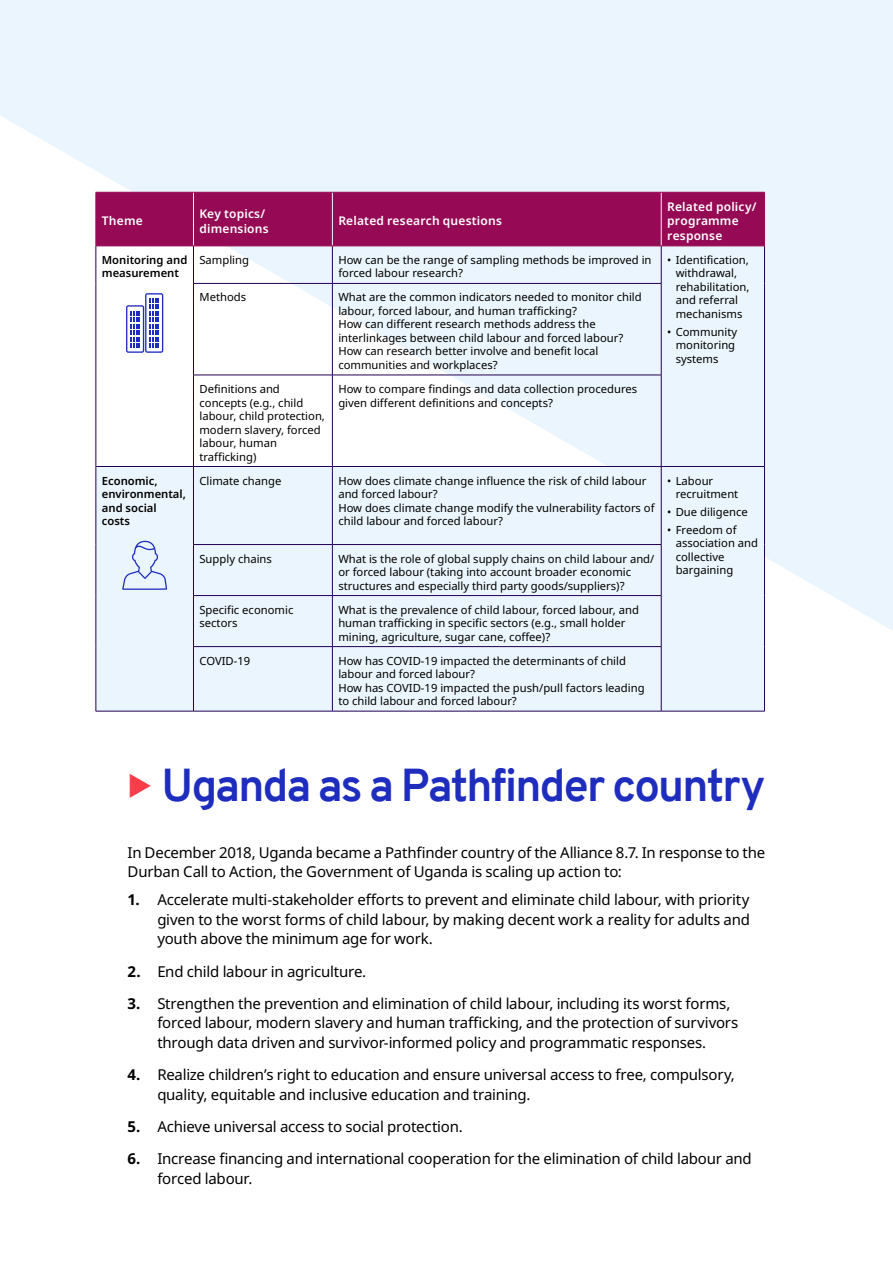
<style>
.page{position:relative;width:893px;height:1263px;background:#fff}
.page>*{position:absolute;margin:0;border:0;box-sizing:border-box;transform-origin:0 0}
.t1{font:700 45px "Overpass";letter-spacing:-.04em;color:#1e2dbe}
.t2{font:15px/19.5px "Noto Sans";letter-spacing:-.015em;color:#000}
.t3{font:600 12px/14.4px "Noto Sans";letter-spacing:.015em;color:#fff}
.t4{font:11.25px/13.5px "Noto Sans";color:#000}
.t5{font:600 11.25px/13.5px "Noto Sans";color:#000}
.s1{font-weight:700}
</style>
<div class="page">
<svg style="left:0;top:0;width:893px;height:631px;fill:#ebf5fd"></svg>
<div style="left:97px;top:193px;width:667px;height:53px;background:#960a55"></div>
<div style="left:97px;top:467px;width:667px;height:244px;background:#ebf5fd"></div>
<hr style="left:96px;top:246px;width:1px;height:37px;background:#230050">
<hr style="left:193px;top:246px;width:1px;height:37px;background:#230050">
<hr style="left:332px;top:246px;width:1px;height:37px;background:#230050">
<hr style="left:661px;top:246px;width:1px;height:37px;background:#230050">
<hr style="left:764px;top:246px;width:1px;height:37px;background:#230050">
<hr style="left:96px;top:283px;width:1px;height:92px;background:#230050">
<hr style="left:193px;top:283px;width:139px;height:1px;background:#230050">
<hr style="left:193px;top:284px;width:1px;height:91px;background:#230050">
<hr style="left:332px;top:283px;width:329px;height:1px;background:#230050">
<hr style="left:332px;top:284px;width:1px;height:91px;background:#230050">
<hr style="left:661px;top:284px;width:1px;height:91px;background:#230050">
<hr style="left:764px;top:283px;width:1px;height:92px;background:#230050">
<hr style="left:96px;top:375px;width:1px;height:91px;background:#230050">
<hr style="left:193px;top:375px;width:139px;height:1px;background:#230050">
<hr style="left:193px;top:375px;width:1px;height:91px;background:#230050">
<hr style="left:332px;top:375px;width:329px;height:1px;background:#230050">
<hr style="left:332px;top:375px;width:1px;height:91px;background:#230050">
<hr style="left:661px;top:375px;width:1px;height:91px;background:#230050">
<hr style="left:764px;top:375px;width:1px;height:91px;background:#230050">
<hr style="left:96px;top:466px;width:97px;height:1px;background:#230050">
<hr style="left:96px;top:467px;width:1px;height:77px;background:#230050">
<hr style="left:193px;top:466px;width:139px;height:1px;background:#230050">
<hr style="left:193px;top:467px;width:1px;height:77px;background:#230050">
<hr style="left:332px;top:466px;width:329px;height:1px;background:#230050">
<hr style="left:332px;top:467px;width:1px;height:77px;background:#230050">
<hr style="left:661px;top:466px;width:104px;height:1px;background:#230050">
<hr style="left:661px;top:467px;width:1px;height:77px;background:#230050">
<hr style="left:764px;top:467px;width:1px;height:77px;background:#230050">
<hr style="left:96px;top:544px;width:1px;height:51px;background:#230050">
<hr style="left:193px;top:544px;width:139px;height:1px;background:#230050">
<hr style="left:193px;top:545px;width:1px;height:50px;background:#230050">
<hr style="left:332px;top:544px;width:329px;height:1px;background:#230050">
<hr style="left:332px;top:545px;width:1px;height:50px;background:#230050">
<hr style="left:661px;top:545px;width:1px;height:50px;background:#230050">
<hr style="left:764px;top:544px;width:1px;height:51px;background:#230050">
<hr style="left:96px;top:595px;width:1px;height:52px;background:#230050">
<hr style="left:193px;top:595px;width:139px;height:1px;background:#230050">
<hr style="left:193px;top:596px;width:1px;height:50px;background:#230050">
<hr style="left:332px;top:595px;width:329px;height:1px;background:#230050">
<hr style="left:332px;top:596px;width:1px;height:50px;background:#230050">
<hr style="left:661px;top:596px;width:1px;height:50px;background:#230050">
<hr style="left:764px;top:595px;width:1px;height:52px;background:#230050">
<hr style="left:96px;top:647px;width:1px;height:64px;background:#230050">
<hr style="left:193px;top:646px;width:139px;height:1px;background:#230050">
<hr style="left:193px;top:647px;width:1px;height:64px;background:#230050">
<hr style="left:332px;top:646px;width:329px;height:1px;background:#230050">
<hr style="left:332px;top:647px;width:1px;height:64px;background:#230050">
<hr style="left:661px;top:647px;width:1px;height:64px;background:#230050">
<hr style="left:764px;top:647px;width:1px;height:64px;background:#230050">
<hr style="left:96px;top:711px;width:97px;height:1px;background:#230050">
<hr style="left:193px;top:711px;width:139px;height:1px;background:#230050">
<hr style="left:332px;top:711px;width:329px;height:1px;background:#230050">
<hr style="left:661px;top:711px;width:104px;height:1px;background:#230050">
<hr style="left:193px;top:192px;width:1px;height:54px;background:#ebf5fd">
<hr style="left:332px;top:192px;width:1px;height:54px;background:#ebf5fd">
<hr style="left:661px;top:192px;width:1px;height:54px;background:#ebf5fd">
<hr style="left:96px;top:192px;width:97px;height:1px;background:#960a55">
<hr style="left:96px;top:192px;width:1px;height:54px;background:#960a55">
<hr style="left:193px;top:192px;width:139px;height:1px;background:#960a55">
<hr style="left:332px;top:192px;width:329px;height:1px;background:#960a55">
<hr style="left:661px;top:192px;width:104px;height:1px;background:#960a55">
<hr style="left:764px;top:192px;width:1px;height:54px;background:#960a55">
<hr style="left:96px;top:246px;width:97px;height:1px;background:#960a55">
<hr style="left:193px;top:246px;width:139px;height:1px;background:#960a55">
<hr style="left:332px;top:246px;width:329px;height:1px;background:#960a55">
<hr style="left:661px;top:246px;width:104px;height:1px;background:#960a55">
<svg style="left:126px;top:293px;width:37px;height:60px"></svg>
<svg style="left:122px;top:541px;width:45px;height:49px;background:#d1dcf5"></svg>
<p class="t3" style="left:102px;top:214px;width:42px">Theme</p>
<p class="t3" style="left:199px;top:207px;width:71px">Key topics/ dimensions</p>
<p class="t3" style="left:338px;top:214px;width:165px">Related research questions</p>
<p class="t3" style="left:667px;top:200px;width:91px">Related policy/ programme response</p>
<p class="t5" style="left:102px;top:253px;width:87px">Monitoring and measurement</p>
<p class="t4" style="left:199px;top:253px;width:51px">Sampling</p>
<p class="t4" style="left:338px;top:253px;width:315px">How can be the range of sampling methods be improved in forced labour research?</p>
<p class="t4" style="left:676px;top:253px;width:75px;text-indent:-9px">• Identification, withdrawal, rehabilitation, and referral mechanisms</p>
<p class="t4" style="left:676px;top:325px;width:63px;text-indent:-9px">• Community monitoring systems</p>
<p class="t4" style="left:199px;top:291px;width:48px">Methods</p>
<p class="t4" style="left:338px;top:291px;width:305px">What are the common indicators needed to monitor child labour, forced labour, and human trafficking?<br>How can different research methods address the interlinkages between child labour and forced labour?<br>How can research better involve and benefit local communities and workplaces?</p>
<p class="t4" style="left:199px;top:382px;width:127px">Definitions and concepts (e.g., child labour, child protection, modern slavery, forced labour, human trafficking)</p>
<p class="t4" style="left:338px;top:382px;width:300px">How to compare findings and data collection procedures given different definitions and concepts?</p>
<p class="t5" style="left:102px;top:474px;width:86px">Economic, environmental, and social costs</p>
<p class="t4" style="left:199px;top:474px;width:83px">Climate change</p>
<p class="t4" style="left:338px;top:474px;width:318px">How does climate change influence the risk of child labour and forced labour?<br>How does climate change modify the vulnerability factors of child labour and forced labour?</p>
<p class="t4" style="left:676px;top:474px;width:64px;text-indent:-9px">• Labour recruitment</p>
<p class="t4" style="left:667px;top:505px;width:82px">• Due diligence</p>
<p class="t4" style="left:676px;top:523px;width:84px;text-indent:-9px">• Freedom of association and collective bargaining</p>
<p class="t4" style="left:199px;top:552px;width:74px">Supply chains</p>
<p class="t4" style="left:338px;top:552px;width:317px">What is the role of global supply chains on child labour and/ or forced labour (taking into account broader economic structures and especially third party goods/suppliers)?</p>
<p class="t4" style="left:199px;top:603px;width:95px">Specific economic sectors</p>
<p class="t4" style="left:338px;top:603px;width:302px">What is the prevalence of child labour, forced labour, and human trafficking in specific sectors (e.g., small holder mining, agriculture, sugar cane, coffee)?</p>
<p class="t4" style="left:199px;top:654px;width:52px">COVID-19</p>
<p class="t4" style="left:338px;top:654px;width:308px">How has COVID-19 impacted the determinants of child labour and forced labour?<br>How has COVID-19 impacted the push/pull factors leading to child labour and forced labour?</p>
<h1 class="t1" style="left:162px;top:753px;width:605px">Uganda as a Pathfinder country</h1>
<h2 class="t2" style="left:128px;top:843px;width:639px">In December 2018, Uganda became a Pathfinder country of the Alliance 8.7. In response to the<br>Durban Call to Action, the Government of Uganda is scaling up action to:</h2>
<h2 class="t2" style="left:157px;top:891px;width:594px;text-align:justify;text-indent:-30px"><span class="s1">1.</span> Accelerate multi-stakeholder efforts to prevent and eliminate child labour, with priority given to the worst forms of child labour, by making decent work a reality for adults and youth above the minimum age for work.</h2>
<h2 class="t2" style="left:128px;top:962px;width:240px"><span class="s1">2.</span> End child labour in agriculture.</h2>
<p class="t2" style="left:157px;top:994px;width:582px;text-indent:-30px"><span class="s1">3.</span> Strengthen the prevention and elimination of child labour, including its worst forms, forced labour, modern slavery and human trafficking, and the protection of survivors through data driven and survivor-informed policy and programmatic responses.</p>
<h2 class="t2" style="left:157px;top:1065px;width:579px;text-indent:-30px"><span class="s1">4.</span> Realize children’s right to education and ensure universal access to free, compulsory, quality, equitable and inclusive education and training.</h2>
<h2 class="t2" style="left:128px;top:1117px;width:337px"><span class="s1">5.</span> Achieve universal access to social protection.</h2>
<h2 class="t2" style="left:157px;top:1149px;width:596px;text-indent:-30px"><span class="s1">6.</span> Increase financing and international cooperation for the elimination of child labour and forced labour.</h2>
</div>
